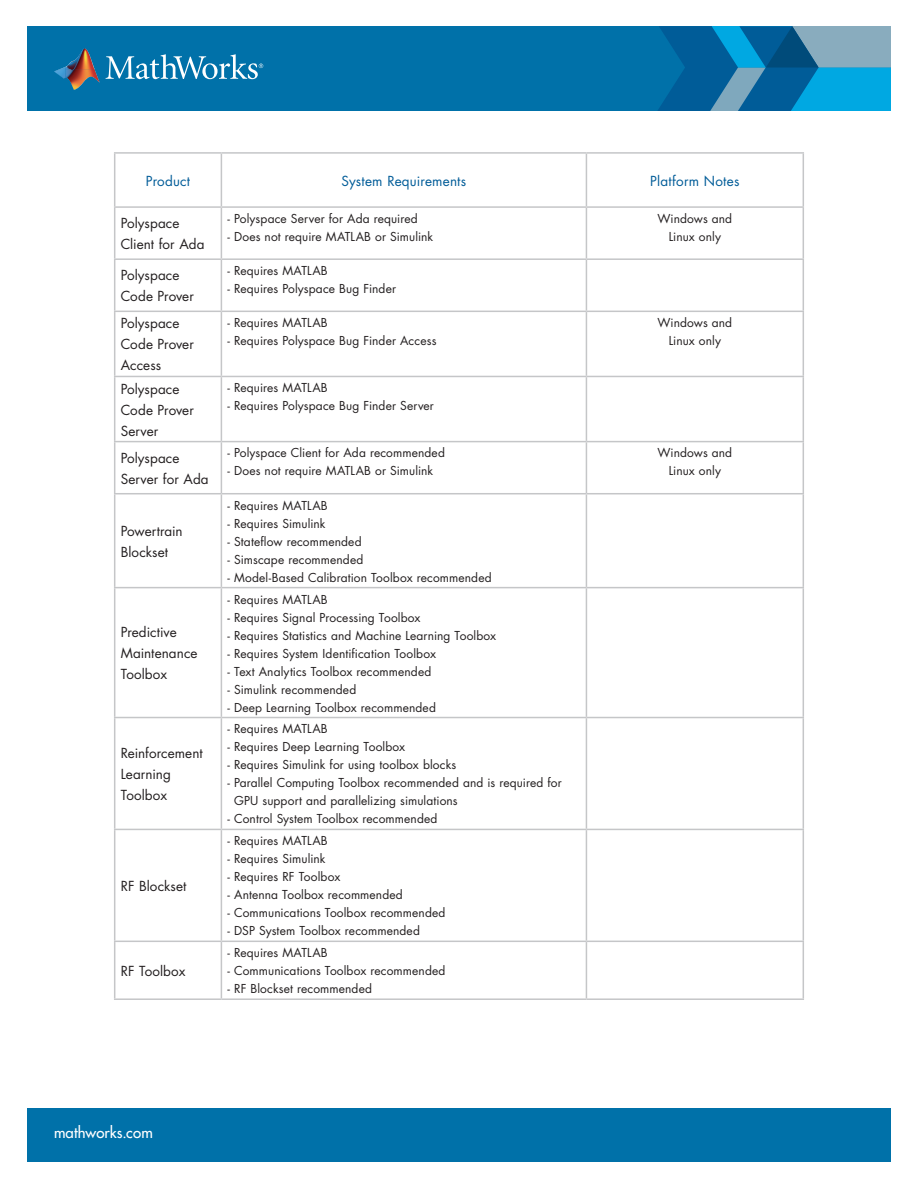
<style>
.page{position:relative;width:918px;height:1188px;background:#fff}
.page>*{position:absolute;margin:0;border:0;box-sizing:border-box;transform-origin:0 0}
.t1{font:500 15px "Futura Std";letter-spacing:.01em;color:#fff}
.t2{font:13.5px/21px "Futura Std";letter-spacing:.005em;color:#231f20}
.Body_-_Heading{font:13.5px "Futura Std";letter-spacing:.015em;color:#005c98}
.dashes{font:12px/18px "Futura Std";letter-spacing:.01em;color:#231f20;text-align:center}
</style>
<div class="page">
<div style="left:27px;top:26px;width:864px;height:85px;background:#0071a9"></div>
<div style="left:27px;top:1108px;width:864px;height:54px;background:#0071a9"></div>
<svg style="left:658px;top:26px;width:233px;height:85px;background:#2082b2"></svg>
<img style="left:65px;top:48px;width:30px;height:21px">
<svg style="left:54px;top:67px;width:11px;height:11px"></svg>
<img style="left:65px;top:69px;width:35px;height:21px">
<svg style="left:106px;top:54px;width:157px;height:25px"></svg>
<hr style="left:114px;top:206px;width:107px;height:2px;background:#c5c6c8">
<hr style="left:114px;top:208px;width:1px;height:50px;background:#c5c6c8">
<hr style="left:221px;top:206px;width:365px;height:2px;background:#c5c6c8">
<hr style="left:221px;top:208px;width:1px;height:50px;background:#c5c6c8">
<hr style="left:586px;top:206px;width:218px;height:2px;background:#c5c6c8">
<hr style="left:586px;top:208px;width:1px;height:50px;background:#c5c6c8">
<hr style="left:803px;top:208px;width:1px;height:50px;background:#c5c6c8">
<hr style="left:114px;top:258px;width:107px;height:2px;background:#c5c6c8">
<hr style="left:114px;top:260px;width:1px;height:51px;background:#c5c6c8">
<hr style="left:221px;top:258px;width:365px;height:2px;background:#c5c6c8">
<hr style="left:221px;top:260px;width:1px;height:51px;background:#c5c6c8">
<hr style="left:586px;top:258px;width:218px;height:2px;background:#c5c6c8">
<hr style="left:586px;top:260px;width:1px;height:51px;background:#c5c6c8">
<hr style="left:803px;top:260px;width:1px;height:51px;background:#c5c6c8">
<hr style="left:114px;top:311px;width:107px;height:1px;background:#c5c6c8">
<hr style="left:114px;top:312px;width:1px;height:64px;background:#c5c6c8">
<hr style="left:221px;top:311px;width:365px;height:1px;background:#c5c6c8">
<hr style="left:221px;top:312px;width:1px;height:64px;background:#c5c6c8">
<hr style="left:586px;top:311px;width:218px;height:1px;background:#c5c6c8">
<hr style="left:586px;top:312px;width:1px;height:64px;background:#c5c6c8">
<hr style="left:803px;top:312px;width:1px;height:64px;background:#c5c6c8">
<hr style="left:114px;top:376px;width:107px;height:1px;background:#c5c6c8">
<hr style="left:114px;top:377px;width:1px;height:64px;background:#c5c6c8">
<hr style="left:221px;top:376px;width:365px;height:1px;background:#c5c6c8">
<hr style="left:221px;top:377px;width:1px;height:64px;background:#c5c6c8">
<hr style="left:586px;top:376px;width:218px;height:1px;background:#c5c6c8">
<hr style="left:586px;top:377px;width:1px;height:64px;background:#c5c6c8">
<hr style="left:803px;top:377px;width:1px;height:64px;background:#c5c6c8">
<hr style="left:114px;top:441px;width:107px;height:1px;background:#c5c6c8">
<hr style="left:114px;top:442px;width:1px;height:51px;background:#c5c6c8">
<hr style="left:221px;top:441px;width:365px;height:1px;background:#c5c6c8">
<hr style="left:221px;top:442px;width:1px;height:51px;background:#c5c6c8">
<hr style="left:586px;top:441px;width:218px;height:1px;background:#c5c6c8">
<hr style="left:586px;top:442px;width:1px;height:51px;background:#c5c6c8">
<hr style="left:803px;top:442px;width:1px;height:51px;background:#c5c6c8">
<hr style="left:114px;top:493px;width:107px;height:1px;background:#c5c6c8">
<hr style="left:221px;top:493px;width:365px;height:1px;background:#c5c6c8">
<hr style="left:586px;top:493px;width:218px;height:1px;background:#c5c6c8">
<hr style="left:114px;top:152px;width:107px;height:2px;background:#c5c6c8">
<hr style="left:114px;top:154px;width:1px;height:52px;background:#c5c6c8">
<hr style="left:221px;top:152px;width:365px;height:2px;background:#c5c6c8">
<hr style="left:221px;top:154px;width:1px;height:52px;background:#c5c6c8">
<hr style="left:586px;top:152px;width:218px;height:2px;background:#c5c6c8">
<hr style="left:586px;top:154px;width:1px;height:52px;background:#c5c6c8">
<hr style="left:803px;top:154px;width:1px;height:52px;background:#c5c6c8">
<hr style="left:114px;top:494px;width:1px;height:93px;background:#c5c6c8">
<hr style="left:221px;top:494px;width:1px;height:93px;background:#c5c6c8">
<hr style="left:586px;top:494px;width:1px;height:93px;background:#c5c6c8">
<hr style="left:803px;top:494px;width:1px;height:93px;background:#c5c6c8">
<hr style="left:114px;top:587px;width:107px;height:1px;background:#c5c6c8">
<hr style="left:114px;top:588px;width:1px;height:129px;background:#c5c6c8">
<hr style="left:221px;top:587px;width:365px;height:1px;background:#c5c6c8">
<hr style="left:221px;top:588px;width:1px;height:129px;background:#c5c6c8">
<hr style="left:586px;top:587px;width:218px;height:1px;background:#c5c6c8">
<hr style="left:586px;top:588px;width:1px;height:129px;background:#c5c6c8">
<hr style="left:803px;top:588px;width:1px;height:129px;background:#c5c6c8">
<hr style="left:114px;top:717px;width:107px;height:1px;background:#c5c6c8">
<hr style="left:114px;top:718px;width:1px;height:111px;background:#c5c6c8">
<hr style="left:221px;top:717px;width:365px;height:1px;background:#c5c6c8">
<hr style="left:221px;top:718px;width:1px;height:111px;background:#c5c6c8">
<hr style="left:586px;top:717px;width:218px;height:1px;background:#c5c6c8">
<hr style="left:586px;top:718px;width:1px;height:111px;background:#c5c6c8">
<hr style="left:803px;top:718px;width:1px;height:111px;background:#c5c6c8">
<hr style="left:114px;top:829px;width:107px;height:1px;background:#c5c6c8">
<hr style="left:114px;top:830px;width:1px;height:111px;background:#c5c6c8">
<hr style="left:221px;top:829px;width:365px;height:1px;background:#c5c6c8">
<hr style="left:221px;top:830px;width:1px;height:111px;background:#c5c6c8">
<hr style="left:586px;top:829px;width:218px;height:1px;background:#c5c6c8">
<hr style="left:586px;top:830px;width:1px;height:111px;background:#c5c6c8">
<hr style="left:803px;top:830px;width:1px;height:111px;background:#c5c6c8">
<hr style="left:114px;top:941px;width:107px;height:1px;background:#c5c6c8">
<hr style="left:114px;top:942px;width:1px;height:56px;background:#c5c6c8">
<hr style="left:221px;top:941px;width:365px;height:1px;background:#c5c6c8">
<hr style="left:221px;top:942px;width:1px;height:56px;background:#c5c6c8">
<hr style="left:586px;top:941px;width:218px;height:1px;background:#c5c6c8">
<hr style="left:586px;top:942px;width:1px;height:56px;background:#c5c6c8">
<hr style="left:803px;top:942px;width:1px;height:56px;background:#c5c6c8">
<hr style="left:114px;top:998px;width:107px;height:2px;background:#c5c6c8">
<hr style="left:221px;top:998px;width:365px;height:2px;background:#c5c6c8">
<hr style="left:586px;top:998px;width:218px;height:2px;background:#c5c6c8">
<p class="Body_-_Heading" style="left:146px;top:172px;width:46px">Product</p>
<p class="Body_-_Heading" style="left:342px;top:172px;width:126px">System Requirements</p>
<p class="Body_-_Heading" style="left:650px;top:172px;width:91px">Platform Notes</p>
<p class="t2" style="left:121px;top:213px;width:85px">Polyspace<br>Client for Ada</p>
<p class="dashes" style="left:227px;top:210px;width:192px">- Polyspace Server for Ada required</p>
<p class="dashes" style="left:658px;top:210px;width:76px">Windows and<br>Linux only</p>
<p class="dashes" style="left:227px;top:228px;width:207px">- Does not require MATLAB or Simulink</p>
<p class="t2" style="left:121px;top:265px;width:75px">Polyspace<br>Code Prover</p>
<p class="dashes" style="left:227px;top:262px;width:102px">- Requires MATLAB</p>
<p class="dashes" style="left:227px;top:280px;width:170px">- Requires Polyspace Bug Finder</p>
<p class="t2" style="left:121px;top:313px;width:75px">Polyspace<br>Code Prover<br>Access</p>
<p class="dashes" style="left:227px;top:314px;width:102px">- Requires MATLAB</p>
<p class="dashes" style="left:227px;top:332px;width:211px">- Requires Polyspace Bug Finder Access</p>
<p class="t2" style="left:121px;top:378px;width:75px">Polyspace<br>Code Prover<br>Server</p>
<p class="dashes" style="left:227px;top:379px;width:102px">- Requires MATLAB</p>
<p class="dashes" style="left:227px;top:397px;width:208px">- Requires Polyspace Bug Finder Server</p>
<p class="t2" style="left:121px;top:447px;width:90px">Polyspace<br>Server for Ada</p>
<p class="dashes" style="left:227px;top:444px;width:219px">- Polyspace Client for Ada recommended</p>
<p class="dashes" style="left:227px;top:462px;width:207px">- Does not require MATLAB or Simulink</p>
<p class="t2" style="left:121px;top:520px;width:64px">Powertrain<br>Blockset</p>
<p class="t2" style="left:121px;top:622px;width:78px">Predictive<br>Maintenance<br>Toolbox</p>
<p class="t2" style="left:121px;top:743px;width:84px">Reinforcement<br>Learning<br>Toolbox</p>
<p class="t2" style="left:121px;top:876px;width:67px">RF Blockset</p>
<p class="t2" style="left:121px;top:961px;width:66px">RF Toolbox</p>
<p class="dashes" style="left:227px;top:496px;width:102px">- Requires MATLAB</p>
<p class="dashes" style="left:227px;top:514px;width:100px">- Requires Simulink</p>
<p class="dashes" style="left:227px;top:532px;width:136px">- Stateflow recommended</p>
<p class="dashes" style="left:227px;top:550px;width:137px">- Simscape recommended</p>
<p class="dashes" style="left:227px;top:568px;width:266px">- Model-Based Calibration Toolbox recommended</p>
<p class="dashes" style="left:227px;top:590px;width:102px">- Requires MATLAB</p>
<p class="dashes" style="left:227px;top:608px;width:195px">- Requires Signal Processing Toolbox</p>
<p class="dashes" style="left:227px;top:626px;width:270px">- Requires Statistics and Machine Learning Toolbox</p>
<p class="dashes" style="left:227px;top:644px;width:210px">- Requires System Identification Toolbox</p>
<p class="dashes" style="left:227px;top:662px;width:206px">- Text Analytics Toolbox recommended</p>
<p class="dashes" style="left:227px;top:680px;width:130px">- Simulink recommended</p>
<p class="dashes" style="left:227px;top:698px;width:210px">- Deep Learning Toolbox recommended</p>
<p class="dashes" style="left:227px;top:720px;width:102px">- Requires MATLAB</p>
<p class="dashes" style="left:227px;top:738px;width:179px">- Requires Deep Learning Toolbox</p>
<p class="dashes" style="left:227px;top:756px;width:230px">- Requires Simulink for using toolbox blocks</p>
<p class="dashes" style="left:234px;top:774px;width:329px;text-align:left;text-indent:-7px">- Parallel Computing Toolbox recommended and is required for<br>GPU support and parallelizing simulations</p>
<p class="dashes" style="left:227px;top:810px;width:212px">- Control System Toolbox recommended</p>
<p class="dashes" style="left:227px;top:832px;width:102px">- Requires MATLAB</p>
<p class="dashes" style="left:227px;top:850px;width:100px">- Requires Simulink</p>
<p class="dashes" style="left:227px;top:868px;width:114px">- Requires RF Toolbox</p>
<p class="dashes" style="left:227px;top:886px;width:177px">- Antenna Toolbox recommended</p>
<p class="dashes" style="left:227px;top:904px;width:220px">- Communications Toolbox recommended</p>
<p class="dashes" style="left:227px;top:922px;width:194px">- DSP System Toolbox recommended</p>
<p class="dashes" style="left:227px;top:944px;width:102px">- Requires MATLAB</p>
<p class="dashes" style="left:227px;top:962px;width:220px">- Communications Toolbox recommended</p>
<p class="dashes" style="left:227px;top:980px;width:146px">- RF Blockset recommended</p>
<p class="t1" style="left:54px;top:1123px;width:100px">mathworks.com</p>
<p class="dashes" style="left:658px;top:314px;width:76px">Windows and<br>Linux only</p>
<p class="dashes" style="left:658px;top:444px;width:76px">Windows and<br>Linux only</p>
</div>
